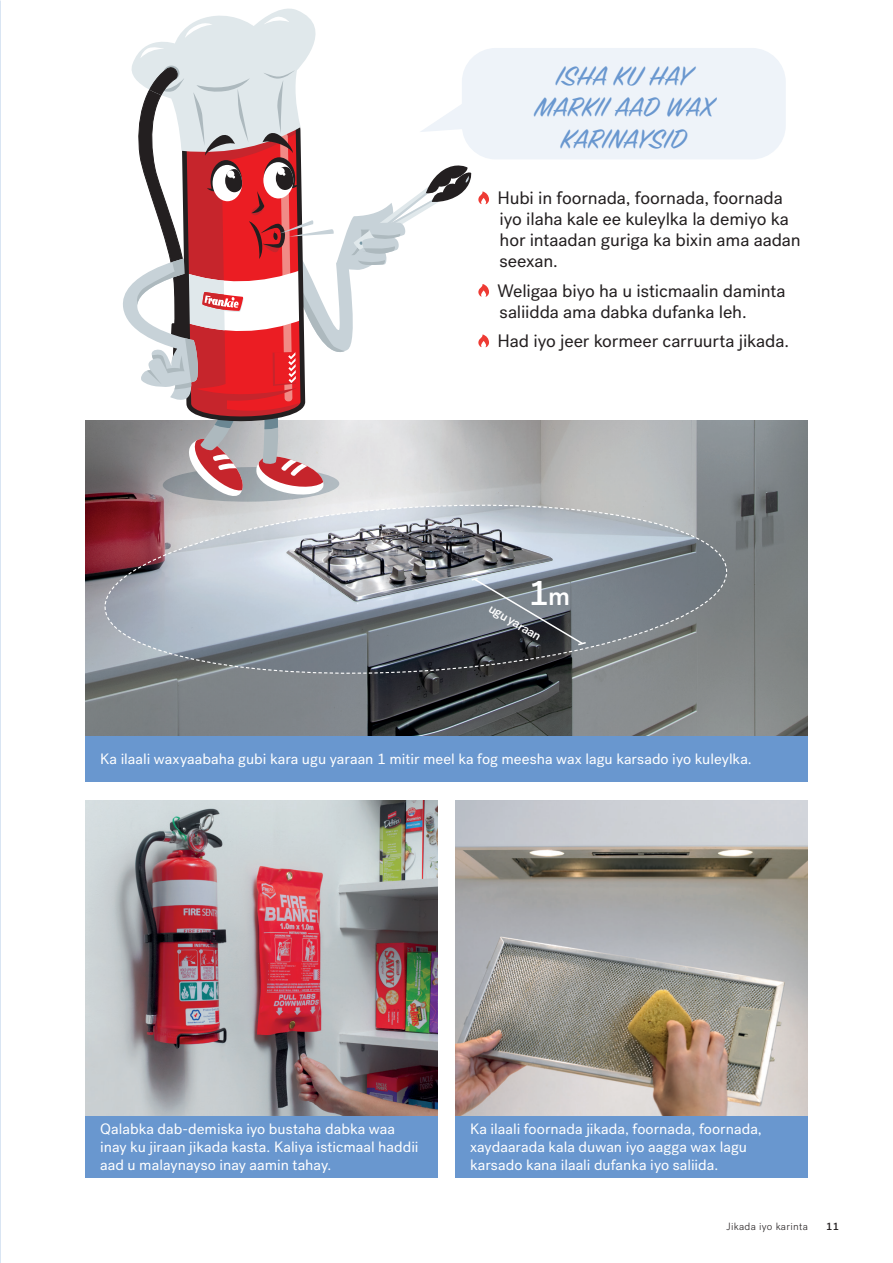
<style>
.page{position:relative;width:893px;height:1263px;background:#fff}
.page>*{position:absolute;margin:0;border:0;box-sizing:border-box;transform-origin:0 0}
.t1{font:500 34.8px "Post Grotesk";color:#fff}
.t2{font:30px/31.5px "Sign Painter House Script";color:#6997cf;text-align:center;scale:1.08 1}
.t3{font:500 26.1px "Post Grotesk";color:#fff}
.t4{font:18px/21px "Post Grotesk";letter-spacing:-.005em;color:#231f20}
.t5{font:15px/18px "Post Grotesk";color:#fff}
.t6{font:500 12.75px "Post Grotesk";color:#fff}
.t7{font:300 10.5px "Post Grotesk";letter-spacing:.03em;color:#231f20}
.t8{font:500 10.5px "Post Grotesk";color:#231f20}
</style>
<div class="page">
<div style="left:462px;top:48px;width:324px;height:111px;background:#eef3f9;border-radius:34px"></div>
<img style="left:455px;top:800px;width:353px;height:316px">
<div style="left:455px;top:1116px;width:353px;height:62px;background:#6997cf"></div>
<img style="left:85px;top:420px;width:723px;height:316px">
<div style="left:85px;top:736px;width:723px;height:46px;background:#6997cf"></div>
<img style="left:85px;top:800px;width:353px;height:316px">
<div style="left:85px;top:1116px;width:353px;height:62px;background:#6997cf"></div>
<svg style="left:104px;top:8px;width:624px;height:673px"></svg>
<img style="left:0;top:485px;width:1px;height:778px">
<p class="t2" style="left:535px;top:63px;width:166px">ISHA KU HAY<br>MARKII AAD WAX<br>KARINAYSID</p>
<p class="t4" style="left:497px;top:188px;width:305px">Hubi in foornada, foornada, foornada iyo ilaha kale ee kuleylka la demiyo ka hor intaadan guriga ka bixin ama aadan seexan.</p>
<p class="t4" style="left:497px;top:280px;width:290px">Weligaa biyo ha u isticmaalin daminta saliidda ama dabka dufanka leh.</p>
<p class="t4" style="left:497px;top:331px;width:293px">Had iyo jeer kormeer carruurta jikada.</p>
<p class="t1" style="left:528px;top:572px;width:22px">1</p>
<p class="t3" style="left:548px;top:581px;width:23px">m</p>
<p class="t6" style="left:494px;top:601px;width:60px;rotate:31deg">ugu yaraan</p>
<p class="t5" style="left:100px;top:750px;width:653px">Ka ilaali waxyaabaha gubi kara ugu yaraan 1 mitir meel ka fog meesha wax lagu karsado iyo kuleylka.</p>
<p class="t5" style="left:100px;top:1120px;width:320px">Qalabka dab-demiska iyo bustaha dabka waa inay ku jiraan jikada kasta. Kaliya isticmaal haddii aad u malaynayso inay aamin tahay.</p>
<p class="t5" style="left:470px;top:1120px;width:293px">Ka ilaali foornada jikada, foornada, foornada, xaydaarada kala duwan iyo aagga wax lagu karsado kana ilaali dufanka iyo saliida.</p>
<p class="t7" style="left:726px;top:1220px;width:83px">Jikada iyo karinta</p>
<p class="t8" style="left:826px;top:1219px;width:14px">11</p>
</div>
